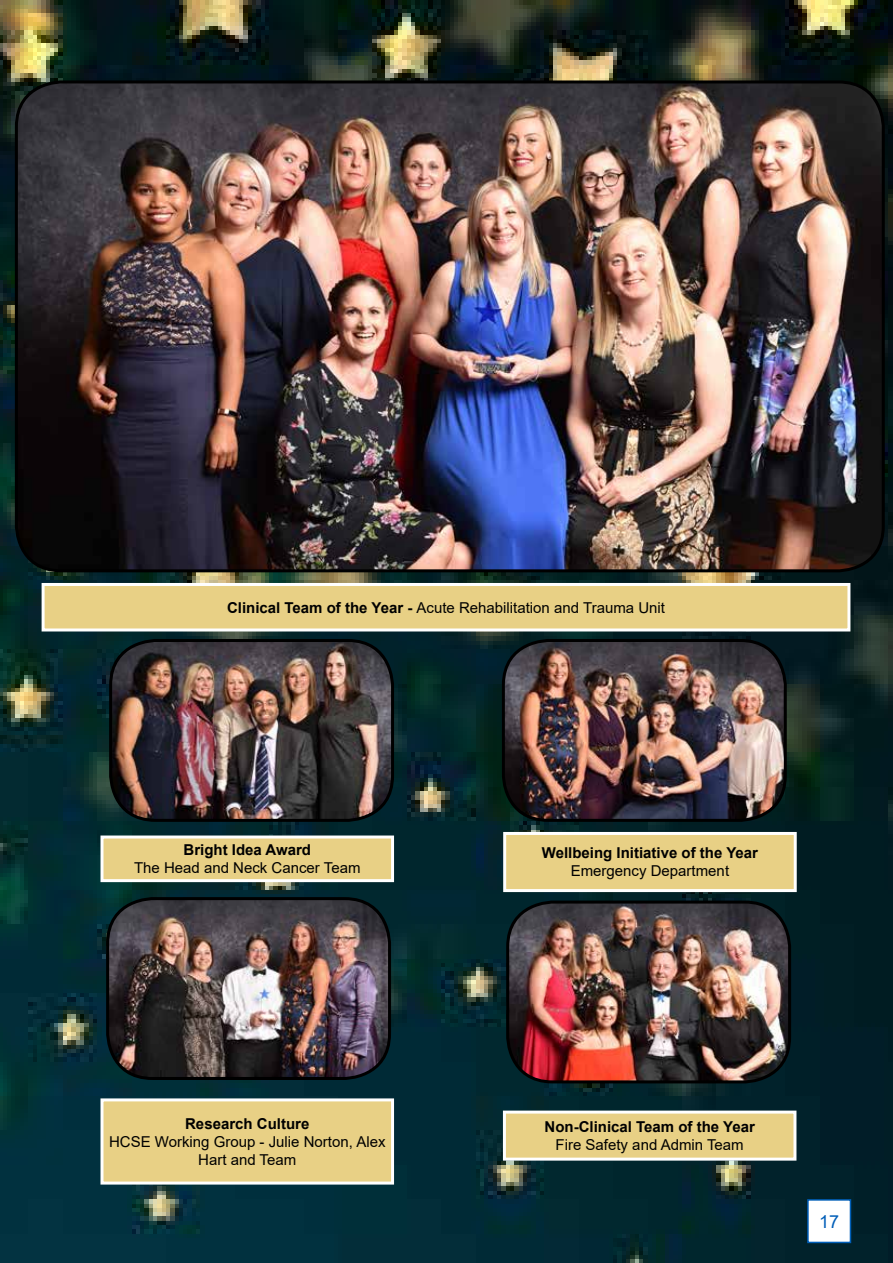
<style>
.page{position:relative;width:893px;height:1263px;background:#fff}
.page>*{position:absolute;margin:0;border:0;box-sizing:border-box;transform-origin:0 0}
.t1{font:18px "Arial";color:#005eb8}
.t2{font:15px/18px "Arial";color:#000;text-align:center}
.t3{font:700 15px "Arial";color:#000}
.s1{font-weight:700}
</style>
<div class="page">
<img style="left:1px;top:0;width:892px;height:1263px">
<img style="left:111px;top:640px;width:282px;height:180px">
<div style="left:109px;top:639px;width:285px;height:183px;border:3px solid #000;border-radius:45px"></div>
<img style="left:108px;top:899px;width:282px;height:179px">
<div style="left:106px;top:897px;width:285px;height:183px;border:3px solid #000;border-radius:45px"></div>
<img style="left:16px;top:82px;width:866px;height:489px">
<div style="left:15px;top:80px;width:870px;height:492px;border:3px solid #000;border-radius:45px"></div>
<img style="left:508px;top:902px;width:282px;height:180px">
<div style="left:506px;top:900px;width:285px;height:183px;border:3px solid #000;border-radius:45px"></div>
<div style="left:102px;top:837px;width:291px;height:44px;background:#e8d085"></div>
<div style="left:100px;top:835px;width:294px;height:47px;border:3px solid #fff"></div>
<div style="left:504px;top:1112px;width:291px;height:47px;background:#e8d085"></div>
<div style="left:503px;top:1110px;width:293px;height:50px;border:3px solid #fff"></div>
<div style="left:102px;top:1100px;width:291px;height:83px;background:#e8d085"></div>
<div style="left:100px;top:1098px;width:294px;height:86px;border:3px solid #fff"></div>
<div style="left:43px;top:584px;width:806px;height:46px;background:#e8d085"></div>
<div style="left:42px;top:583px;width:808px;height:48px;border:3px solid #fff"></div>
<img style="left:503px;top:640px;width:282px;height:180px">
<div style="left:502px;top:639px;width:285px;height:183px;border:3px solid #000;border-radius:45px"></div>
<div style="left:505px;top:833px;width:290px;height:57px;background:#e8d085"></div>
<div style="left:503px;top:832px;width:294px;height:60px;border:3px solid #fff"></div>
<img style="left:0;top:0;width:1px;height:1263px">
<div style="left:808px;top:1200px;width:42px;height:42px;background:#fff"></div>
<div style="left:807px;top:1199px;width:44px;height:44px;border:2px solid #005eb8"></div>
<p class="t2" style="left:227px;top:598px;width:439px"><span class="s1">Clinical Team of the Year -</span> Acute Rehabilitation and Trauma Unit</p>
<p class="t3" style="left:183px;top:839px;width:129px">Bright Idea Award</p>
<p class="t2" style="left:134px;top:859px;width:228px">The Head and Neck Cancer Team</p>
<p class="t3" style="left:542px;top:843px;width:218px">Wellbeing Initiative of the Year</p>
<p class="t2" style="left:571px;top:862px;width:160px">Emergency Department</p>
<p class="t3" style="left:185px;top:1113px;width:126px">Research Culture</p>
<p class="t2" style="left:109px;top:1132px;width:278px">HCSE Working Group - Julie Norton, Alex<br>Hart and Team</p>
<p class="t3" style="left:544px;top:1116px;width:212px">Non-Clinical Team of the Year</p>
<p class="t2" style="left:556px;top:1136px;width:190px">Fire Safety and Admin Team</p>
<p class="t1" style="left:819px;top:1209px;width:22px">17</p>
</div>
